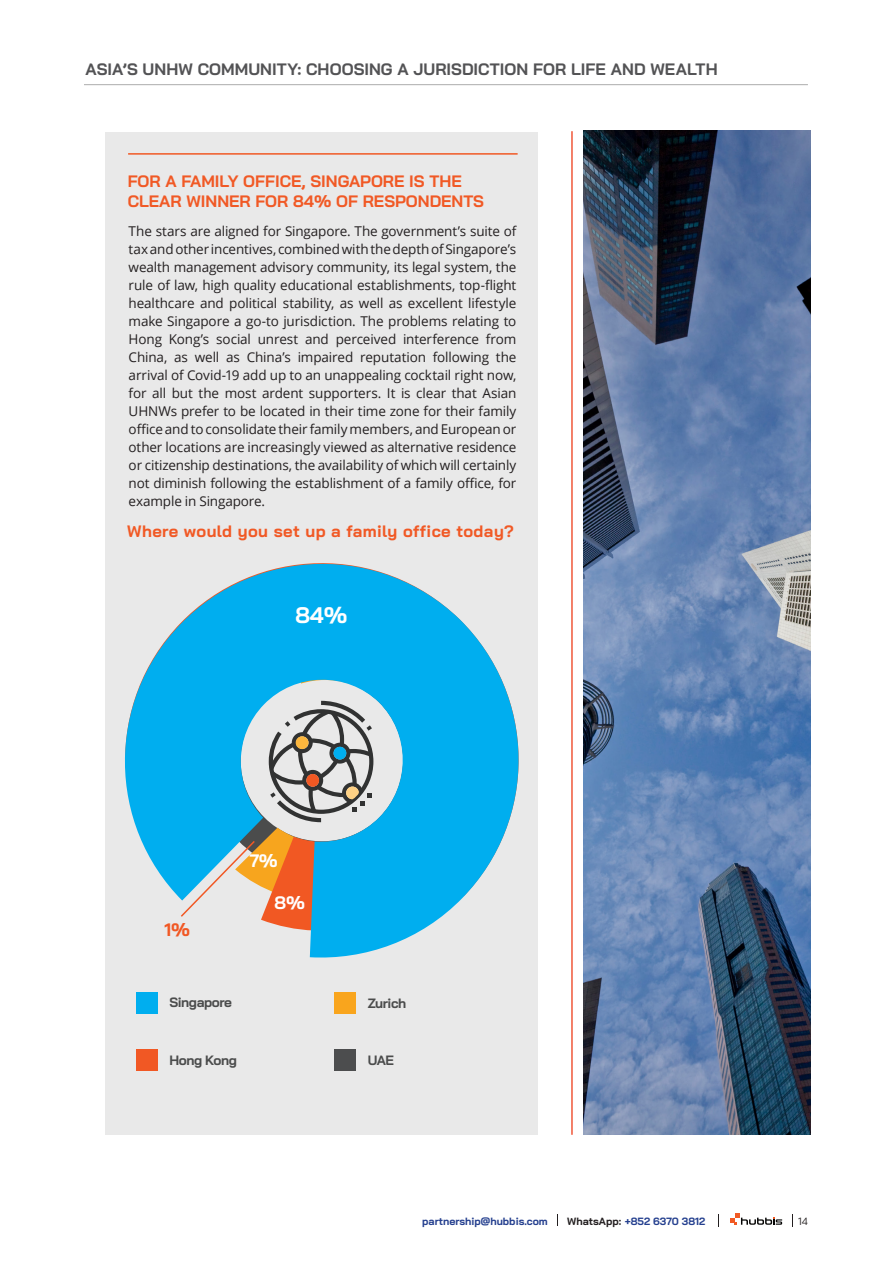
<style>
.page{position:relative;width:893px;height:1263px;background:#fff}
.page>*{position:absolute;margin:0;border:0;box-sizing:border-box;transform-origin:0 0}
.big_number_percent{font:700 22.5px "Bai Jamjuree";color:#fff}
.big_number_percent-2{font:700 18px "Bai Jamjuree";color:#fff}
.big_number_percent-3{font:700 18px "Bai Jamjuree";color:#f15824}
.Header_style{font:700 16.5px/19.5px "Bai Jamjuree";color:#f15925}
.t1{font:700 16.5px "Bai Jamjuree";color:#535355}
.Header_style-2{font:700 16.5px "Bai Jamjuree";letter-spacing:.025em;color:#f15925}
.t2{font:13.5px/18px "Open Sans";letter-spacing:-.01em;color:#231f20;text-align:justify}
.small_infogrpahic{font:700 13.5px "Bai Jamjuree";letter-spacing:-.03em;color:#4b4c4c}
.t3{font:700 10.5px "Bai Jamjuree";color:#25408f}
.t4{font:10.5px "Bai Jamjuree";color:#231f20}
.s1{color:#231f20}
</style>
<div class="page">
<svg style="left:730px;top:1213px;width:52px;height:12px"></svg>
<svg style="left:718px;top:1214px;width:1px;height:13px"></svg>
<svg style="left:792px;top:1214px;width:1px;height:13px"></svg>
<hr style="left:84px;top:84px;width:724px;height:1px;background:#adadad">
<div style="left:105px;top:132px;width:433px;height:1002px;background:#e9e9e9"></div>
<hr style="left:128px;top:153px;width:390px;height:2px;background:#f15925">
<svg style="left:125px;top:563px;width:394px;height:394px;fill:#00aeef"></svg>
<div style="left:136px;top:1050px;width:21px;height:21px;background:#f15824"></div>
<div style="left:334px;top:992px;width:22px;height:21px;background:#f9a51d"></div>
<div style="left:334px;top:1050px;width:22px;height:21px;background:#4c4d4e"></div>
<div style="left:137px;top:992px;width:21px;height:21px;background:#00aeef"></div>
<svg style="left:179px;top:701px;width:310px;height:233px"></svg>
<hr style="left:571px;top:131px;width:2px;height:1004px;background:#f05739">
<img style="left:584px;top:131px;width:227px;height:1003px">
<p class="t1" style="left:85px;top:59px;width:634px">ASIA’S UNHW COMMUNITY: CHOOSING A JURISDICTION FOR LIFE AND WEALTH</p>
<p class="Header_style" style="left:128px;top:172px;width:358px">FOR A FAMILY OFFICE, SINGAPORE IS THE<br>CLEAR WINNER FOR 84% OF RESPONDENTS</p>
<p class="t2" style="left:129px;top:222px;width:389px">The stars are aligned for Singapore. The government’s suite of tax and other incentives, combined with the depth of Singapore’s wealth management advisory community, its legal system, the rule of law, high quality educational establishments, top-flight healthcare and political stability, as well as excellent lifestyle make Singapore a go-to jurisdiction. The problems relating to Hong Kong’s social unrest and perceived interference from China, as well as China’s impaired reputation following the arrival of Covid-19 add up to an unappealing cocktail right now, for all but the most ardent supporters. It is clear that Asian UHNWs prefer to be located in their time zone for their family office and to consolidate their family members, and European or other locations are increasingly viewed as alternative residence or citizenship destinations, the availability of which will certainly not diminish following the establishment of a family office, for example in Singapore.</p>
<p class="Header_style-2" style="left:127px;top:522px;width:388px">Where would you set up a family office today?</p>
<p class="big_number_percent" style="left:295px;top:602px;width:54px">84%</p>
<p class="big_number_percent-2" style="left:250px;top:850px;width:29px">7%</p>
<p class="big_number_percent-3" style="left:164px;top:919px;width:27px">1%</p>
<p class="small_infogrpahic" style="left:169px;top:995px;width:64px">Singapore</p>
<p class="small_infogrpahic" style="left:169px;top:1052px;width:69px">Hong Kong</p>
<p class="big_number_percent-2" style="left:275px;top:892px;width:32px">8%</p>
<p class="small_infogrpahic" style="left:368px;top:995px;width:40px">Zurich</p>
<p class="small_infogrpahic" style="left:368px;top:1053px;width:28px">UAE</p>
<p class="t3" style="left:422px;top:1215px;width:127px">partnership@hubbis.com</p>
<p class="t3" style="left:567px;top:1215px;width:139px"><span class="s1">WhatsApp:</span> +852 6370 3812</p>
<p class="t4" style="left:798px;top:1212px;width:11px">14</p>
</div>
